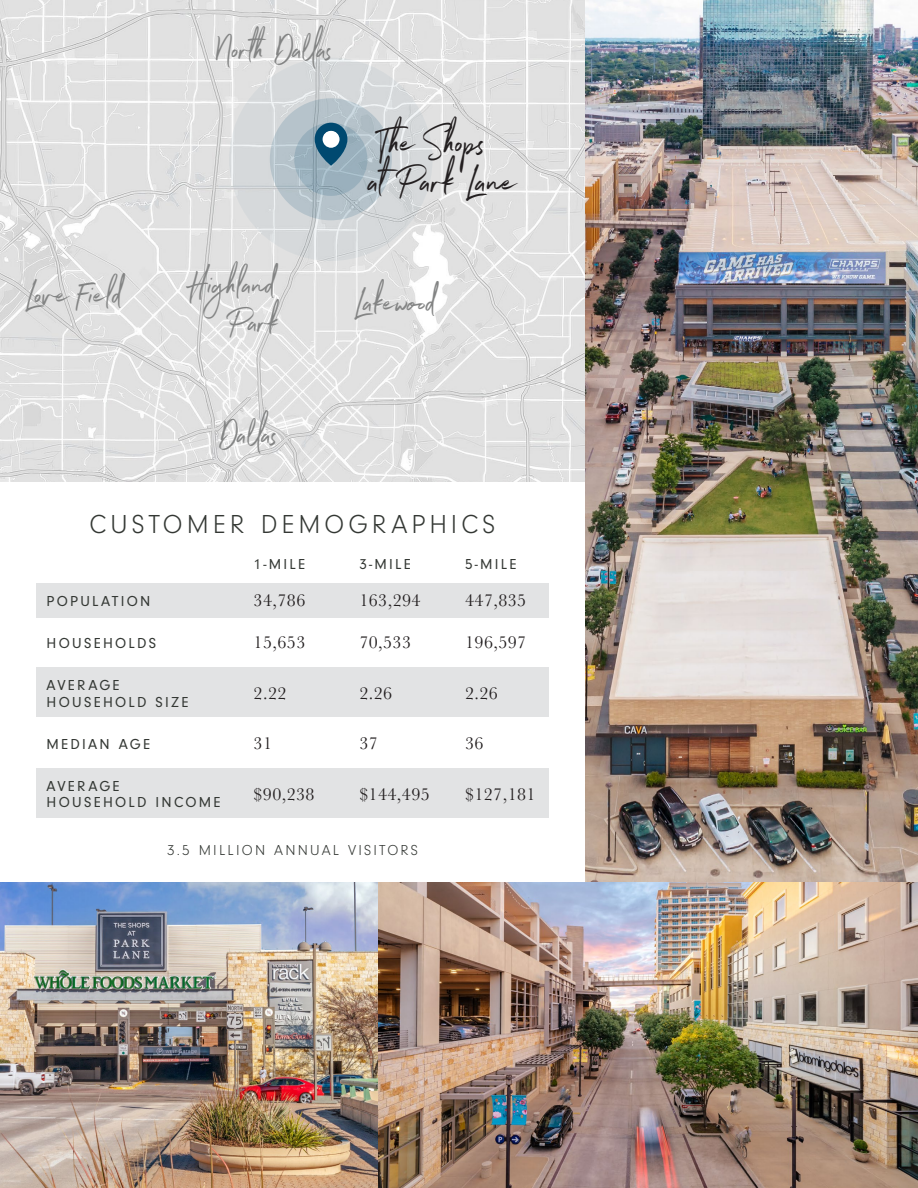
<style>
.page{position:relative;width:918px;height:1188px;background:#fff}
.page>*{position:absolute;margin:0;border:0;box-sizing:border-box;transform-origin:0 0}
.t1{font:42px/39px "Northwell Clean Alt";color:#231f20}
.t2{font:37.5px/37.5px "Northwell Clean Alt";color:#838484;text-align:right}
.t3{font:300 27px "Neuzeit Gro";letter-spacing:.15em;color:#343834}
.t4{font:18px "Baskerville";letter-spacing:.025em;color:#231f20}
.t5{font:15px "Neuzeit Gro";letter-spacing:.15em;color:#343834}
.t6{font:300 15px "Neuzeit Gro";letter-spacing:.15em;color:#343834}
</style>
<div class="page">
<img style="left:0;top:0;width:585px;height:482px">
<svg style="left:229px;top:58px;width:204px;height:203px;background:#d6d9db"></svg>
<svg style="left:270px;top:98px;width:122px;height:122px;background:#b6c3cb"></svg>
<svg style="left:294px;top:123px;width:73px;height:73px;background:#9ab0bc"></svg>
<svg style="left:315px;top:123px;width:32px;height:43px"></svg>
<div style="left:323px;top:131px;width:16px;height:17px;background:#fff;border-radius:50%"></div>
<div style="left:36px;top:583px;width:513px;height:35px;background:#e2e3e4"></div>
<div style="left:36px;top:668px;width:513px;height:49px;background:#e2e3e4"></div>
<div style="left:36px;top:768px;width:513px;height:50px;background:#e2e3e4"></div>
<img style="left:585px;top:0;width:333px;height:882px">
<img style="left:0;top:882px;width:918px;height:306px">
<h2 class="t2" style="left:215px;top:25px;width:120px">North Dallas</h2>
<h1 class="t1" style="left:370px;top:117px;width:149px">The Shops<br>at Park Lane</h1>
<h2 class="t2" style="left:26px;top:271px;width:98px">Love Field</h2>
<h2 class="t2" style="left:189px;top:261px;width:92px">Highland<br>Park</h2>
<h2 class="t2" style="left:355px;top:278px;width:83px">Lakewood</h2>
<h2 class="t2" style="left:220px;top:411px;width:59px">Dallas</h2>
<h3 class="t3" style="left:90px;top:510px;width:407px">CUSTOMER DEMOGRAPHICS</h3>
<p class="t5" style="left:254px;top:555px;width:53px">1-MILE</p>
<p class="t5" style="left:359px;top:555px;width:53px">3-MILE</p>
<p class="t5" style="left:465px;top:555px;width:53px">5-MILE</p>
<p class="t5" style="left:47px;top:593px;width:105px">POPULATION</p>
<p class="t4" style="left:254px;top:589px;width:53px">34,786</p>
<p class="t4" style="left:359px;top:589px;width:63px">163,294</p>
<p class="t4" style="left:465px;top:589px;width:63px">447,835</p>
<p class="t5" style="left:47px;top:635px;width:111px">HOUSEHOLDS</p>
<p class="t4" style="left:254px;top:631px;width:53px">15,653</p>
<p class="t4" style="left:359px;top:631px;width:53px">70,533</p>
<p class="t4" style="left:465px;top:631px;width:63px">196,597</p>
<p class="t5" style="left:47px;top:677px;width:75px">AVERAGE</p>
<p class="t4" style="left:254px;top:682px;width:34px">2.22</p>
<p class="t4" style="left:359px;top:682px;width:34px">2.26</p>
<p class="t4" style="left:465px;top:682px;width:34px">2.26</p>
<p class="t5" style="left:47px;top:693px;width:143px">HOUSEHOLD SIZE</p>
<p class="t5" style="left:47px;top:735px;width:105px">MEDIAN AGE</p>
<p class="t4" style="left:254px;top:731px;width:20px">31</p>
<p class="t4" style="left:359px;top:731px;width:20px">37</p>
<p class="t4" style="left:465px;top:731px;width:20px">36</p>
<p class="t5" style="left:47px;top:777px;width:75px">AVERAGE</p>
<p class="t4" style="left:254px;top:782px;width:63px">$90,238</p>
<p class="t4" style="left:359px;top:782px;width:72px">$144,495</p>
<p class="t4" style="left:465px;top:782px;width:72px">$127,181</p>
<p class="t5" style="left:47px;top:794px;width:176px">HOUSEHOLD INCOME</p>
<p class="t6" style="left:167px;top:842px;width:252px">3.5 MILLION ANNUAL VISITORS</p>
</div>
